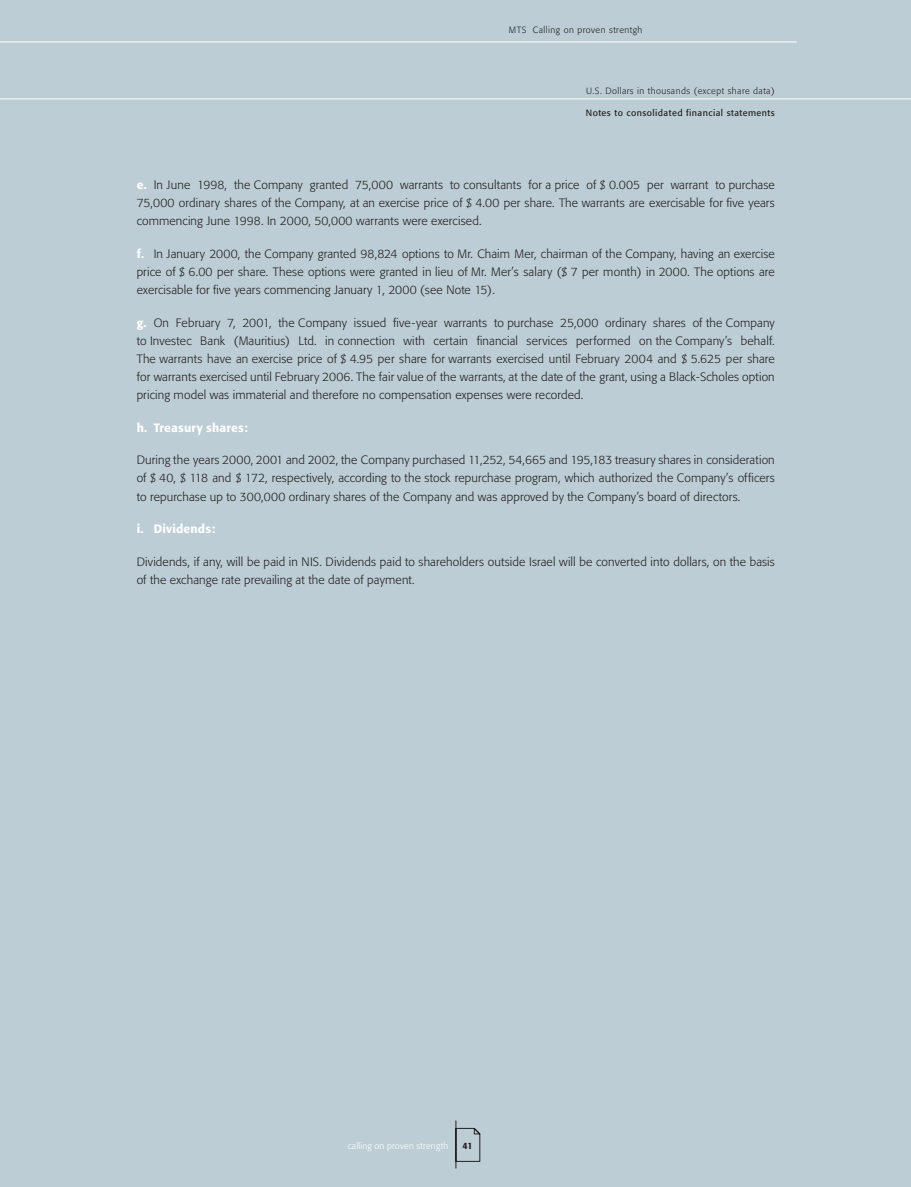
<style>
.page{position:relative;width:911px;height:1187px;background:#fff}
.page>*{position:absolute;margin:0;border:0;box-sizing:border-box;transform-origin:0 0}
.t1{font:300 12px/18px "Formata";letter-spacing:.01em;color:#231f20;text-align:justify}
.t2{font:500 12px "Formata";letter-spacing:.015em;color:#fff}
.t3{font:300 9px "Formata";letter-spacing:.05em;color:#231f20}
.t4{font:9px "Formata";letter-spacing:.05em;color:#231f20}
.t5{font:300 9px "Formata";letter-spacing:.02em;color:#fff}
.t6{font:500 9px "Formata";color:#231f20}
.s1{font-weight:500;color:#fff}
</style>
<div class="page">
<div style="left:0;top:0;width:910px;height:1186px;background:#bccdd6"></div>
<hr style="left:0;top:98px;width:910px;height:1px;background:#fff">
<hr style="left:0;top:42px;width:796px;height:1px;background:#fff">
<svg style="left:455px;top:1120px;width:25px;height:48px"></svg>
<p class="t3" style="left:509px;top:26px;width:135px">MTS Calling on proven strentgh</p>
<p class="t3" style="left:586px;top:87px;width:190px">U.S. Dollars in thousands (except share data)</p>
<p class="t4" style="left:586px;top:108px;width:190px">Notes to consolidated financial statements</p>
<p class="t1" style="left:137px;top:176px;width:639px"><span class="s1">e.</span> In June 1998, the Company granted 75,000 warrants to consultants for a price of $ 0.005 per warrant to purchase 75,000 ordinary shares of the Company, at an exercise price of $ 4.00 per share. The warrants are exercisable for five years commencing June 1998. In 2000, 50,000 warrants were exercised.</p>
<p class="t1" style="left:137px;top:245px;width:639px"><span class="s1">f.</span> In January 2000, the Company granted 98,824 options to Mr. Chaim Mer, chairman of the Company, having an exercise price of $ 6.00 per share. These options were granted in lieu of Mr. Mer’s salary ($ 7 per month) in 2000. The options are exercisable for five years commencing January 1, 2000 (see Note 15).</p>
<p class="t1" style="left:137px;top:314px;width:639px"><span class="s1">g.</span> On February 7, 2001, the Company issued five-year warrants to purchase 25,000 ordinary shares of the Company to Investec Bank (Mauritius) Ltd. in connection with certain financial services performed on the Company’s behalf.<br>The warrants have an exercise price of $ 4.95 per share for warrants exercised until February 2004 and $ 5.625 per share for warrants exercised until February 2006. The fair value of the warrants, at the date of the grant, using a Black-Scholes option pricing model was immaterial and therefore no compensation expenses were recorded.</p>
<p class="t2" style="left:137px;top:422px;width:113px">h. Treasury shares:</p>
<p class="t1" style="left:137px;top:452px;width:639px">During the years 2000, 2001 and 2002, the Company purchased 11,252, 54,665 and 195,183 treasury shares in consideration of $ 40, $ 118 and $ 172, respectively, according to the stock repurchase program, which authorized the Company’s officers to repurchase up to 300,000 ordinary shares of the Company and was approved by the Company’s board of directors.</p>
<p class="t2" style="left:137px;top:524px;width:80px">i. Dividends:</p>
<p class="t1" style="left:137px;top:554px;width:639px">Dividends, if any, will be paid in NIS. Dividends paid to shareholders outside Israel will be converted into dollars, on the basis of the exchange rate prevailing at the date of payment.</p>
<p class="t5" style="left:347px;top:1141px;width:102px">calling on proven strength</p>
<p class="t6" style="left:462px;top:1141px;width:12px">41</p>
</div>
